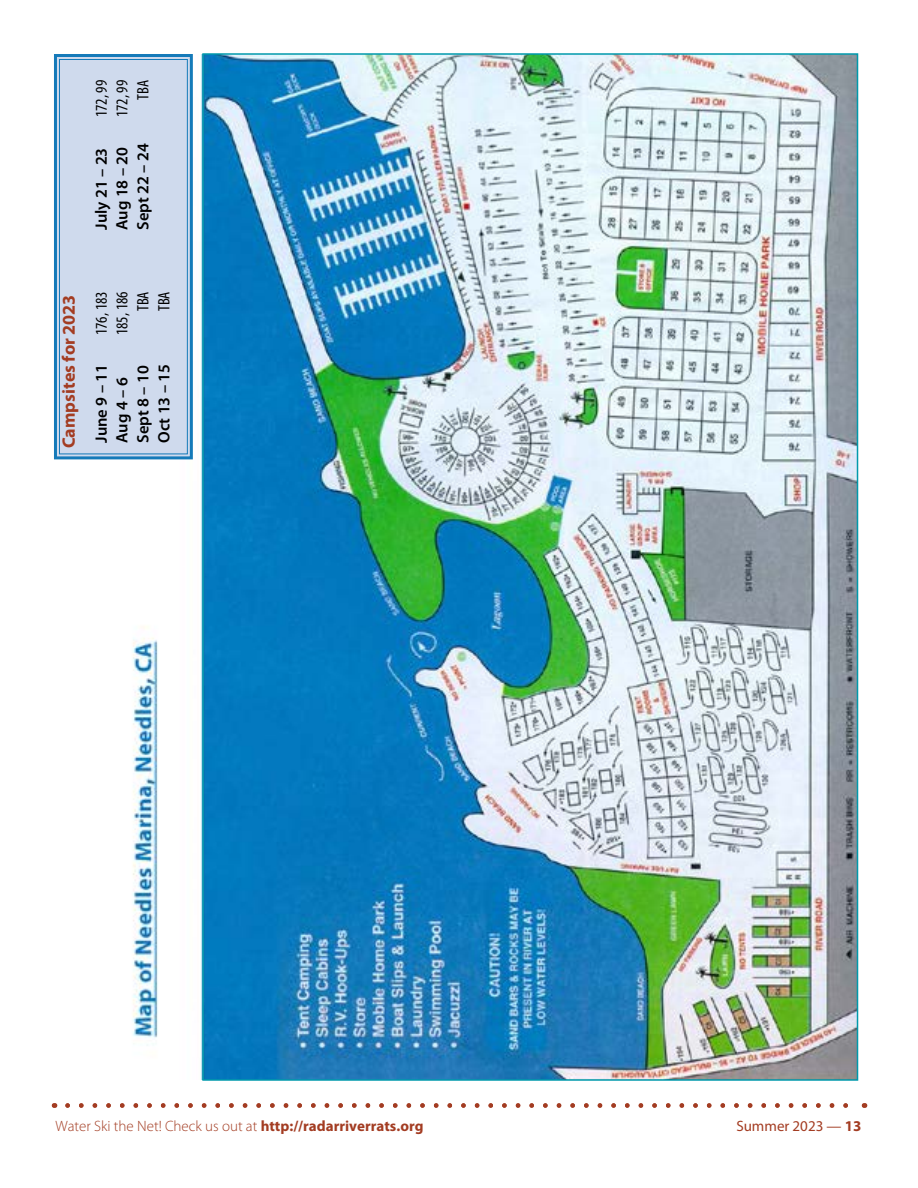
<style>
.page{position:relative;width:918px;height:1188px;background:#fff}
.page>*{position:absolute;margin:0;border:0;box-sizing:border-box;transform-origin:0 0}
.t1{font:700 18px "Myriad Pro";color:#a33c22}
.t2{font:600 16.5px "Myriad Pro";color:#000}
.t3{font:condensed 16.5px "Myriad Pro";color:#000}
.t4{font:300 15px "Myriad Pro";color:#a33c22}
.t5{font:15px "Myriad Pro";color:#a33c22}
.s1{font-weight:700}
</style>
<div class="page">
<svg style="left:68px;top:1103px;width:780px;height:5px"></svg>
<img style="left:132px;top:54px;width:723px;height:1026px">
<svg style="left:54px;top:54px;width:140px;height:407px;background:#c4d4ea"></svg>
<div style="left:59px;top:59px;width:129px;height:395px;border:1px solid #157ab9"></div>
<p class="t3" style="left:133px;top:100px;width:21px;rotate:-90deg">TBA</p>
<p class="t3" style="left:91px;top:117px;width:39px;rotate:-90deg">172, 99</p>
<p class="t3" style="left:112px;top:117px;width:39px;rotate:-90deg">172, 99</p>
<p class="t2" style="left:132px;top:230px;width:88px;rotate:-90deg">Sept 22 – 24</p>
<p class="t2" style="left:112px;top:230px;width:84px;rotate:-90deg">Aug 18 – 20</p>
<p class="t2" style="left:91px;top:230px;width:84px;rotate:-90deg">July 21 – 23</p>
<p class="t1" style="left:59px;top:448px;width:155px;rotate:-90deg">Campsites for 2023</p>
<p class="t3" style="left:133px;top:311px;width:21px;rotate:-90deg">TBA</p>
<p class="t3" style="left:112px;top:335px;width:45px;rotate:-90deg">185, 186</p>
<p class="t3" style="left:91px;top:335px;width:45px;rotate:-90deg">176, 183</p>
<p class="t3" style="left:154px;top:311px;width:21px;rotate:-90deg">TBA</p>
<p class="t2" style="left:91px;top:443px;width:80px;rotate:-90deg">June 9 – 11</p>
<p class="t2" style="left:153px;top:443px;width:80px;rotate:-90deg">Oct 13 – 15</p>
<p class="t2" style="left:132px;top:443px;width:79px;rotate:-90deg">Sept 8 – 10</p>
<p class="t2" style="left:112px;top:443px;width:67px;rotate:-90deg">Aug 4 – 6</p>
<p class="t4" style="left:56px;top:1117px;width:370px">Water Ski the Net! Check us out at <span class="s1">http://radarriverrats.org</span></p>
<p class="t5" style="left:736px;top:1118px;width:127px">Summer 2023 — <span class="s1">13</span></p>
</div>
